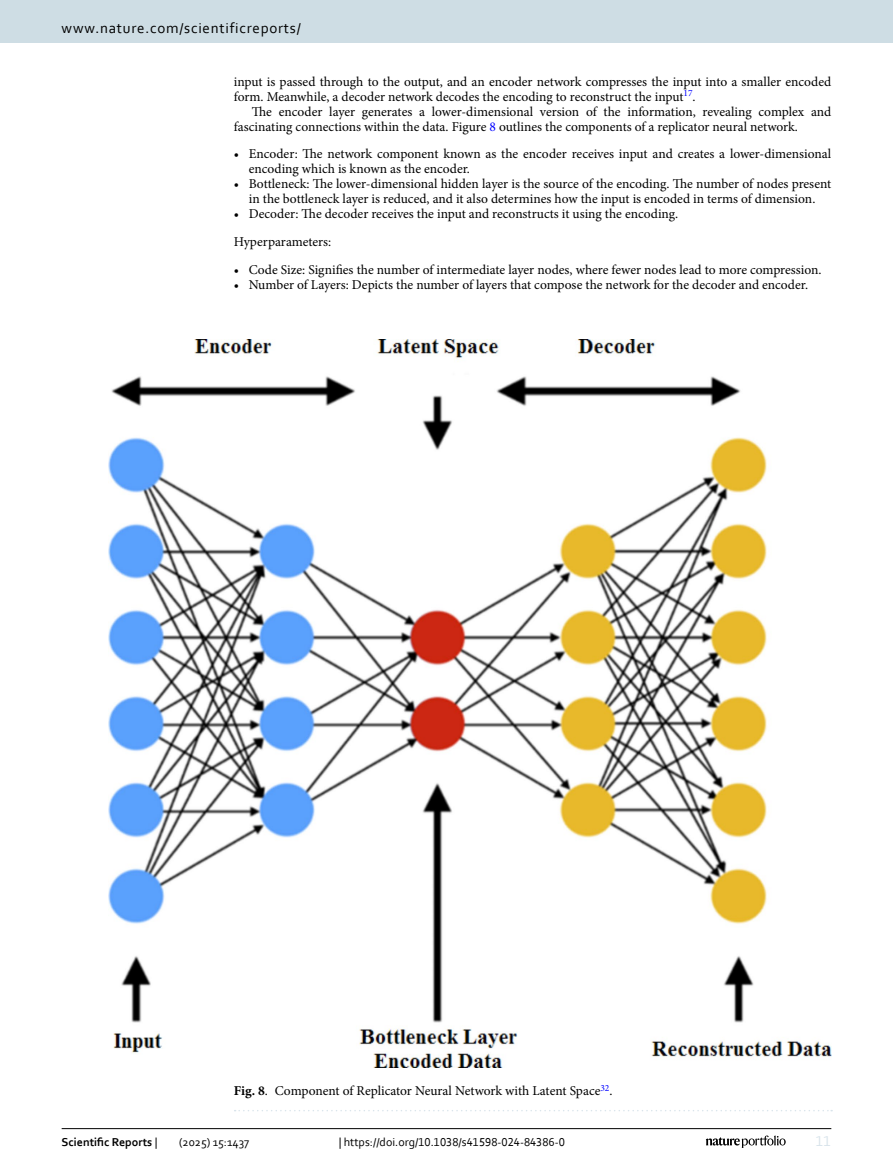
<style>
.page{position:relative;width:893px;height:1174px;background:#fff}
.page>*{position:absolute;margin:0;border:0;box-sizing:border-box;transform-origin:0 0}
.t1{font:15px "Corbel";letter-spacing:.05em;color:#000}
.t2{font:15px "Corbel";color:#d9e4eb}
.Body_Text_Indent{font:13.5px/15px "Minion Pro";color:#000}
.Body_Text{font:13.5px/15px "Minion Pro";color:#000}
.Figure_Caption{font:13.5px "Minion Pro";color:#000}
.t3{font:12px "Corbel";color:#000}
.t4{font:700 12px "Corbel";color:#000}
.s1{color:#00f}
.s2{font-weight:700}
.s3{font-weight:400}
</style>
<div class="page">
<img style="left:108px;top:339px;width:723px;height:728px">
<svg style="left:235px;top:1110px;width:597px;height:1px"></svg>
<hr style="left:62px;top:1128px;width:769px;height:1px;background:#000">
<svg style="left:706px;top:1135px;width:80px;height:12px"></svg>
<div style="left:0;top:0;width:893px;height:43px;background:#cedde4"></div>
<p class="t1" style="left:62px;top:18px;width:241px">www.nature.com/scientificreports/</p>
<p class="Body_Text" style="left:234px;top:74px;width:599px">input is passed through to the output, and an encoder network compresses the input into a smaller encoded form. Meanwhile, a decoder network decodes the encoding to reconstruct the input<sup>17</sup>.</p>
<p class="Body_Text_Indent" style="left:234px;top:104px;width:599px;text-indent:18px">The encoder layer generates a lower-dimensional version of the information, revealing complex and fascinating connections within the data. Figure <span class="s1">8</span> outlines the components of a replicator neural network.</p>
<p class="Body_Text_Indent" style="left:249px;top:147px;width:584px;text-indent:-15px">• Encoder: The network component known as the encoder receives input and creates a lower-dimensional encoding which is known as the encoder.</p>
<p class="Body_Text_Indent" style="left:234px;top:177px;width:599px;text-align:center">• Bottleneck: The lower-dimensional hidden layer is the source of the encoding. The number of nodes present in the bottleneck layer is reduced, and it also determines how the input is encoded in terms of dimension.</p>
<p class="Body_Text_Indent" style="left:234px;top:207px;width:446px">• Decoder: The decoder receives the input and reconstructs it using the encoding.</p>
<p class="Body_Text" style="left:234px;top:234px;width:99px">Hyperparameters:</p>
<p class="Body_Text_Indent" style="left:234px;top:262px;width:589px">• Code Size: Signifies the number of intermediate layer nodes, where fewer nodes lead to more compression.</p>
<p class="Body_Text_Indent" style="left:234px;top:277px;width:576px">• Number of Layers: Depicts the number of layers that compose the network for the decoder and encoder.</p>
<p class="Figure_Caption" style="left:234px;top:1082px;width:380px"><span class="s2">Fig. 8</span>. Component of Replicator Neural Network with Latent Space<sup>32</sup>.</p>
<p class="t4" style="left:62px;top:1134px;width:97px">Scientific Reports <span class="s3">|</span></p>
<p class="t3" style="left:179px;top:1134px;width:72px">(2025) 15:1437</p>
<p class="t3" style="left:339px;top:1134px;width:228px">| https://doi.org/10.1038/s41598-024-84386-0</p>
<p class="t2" style="left:816px;top:1132px;width:17px">11</p>
</div>
